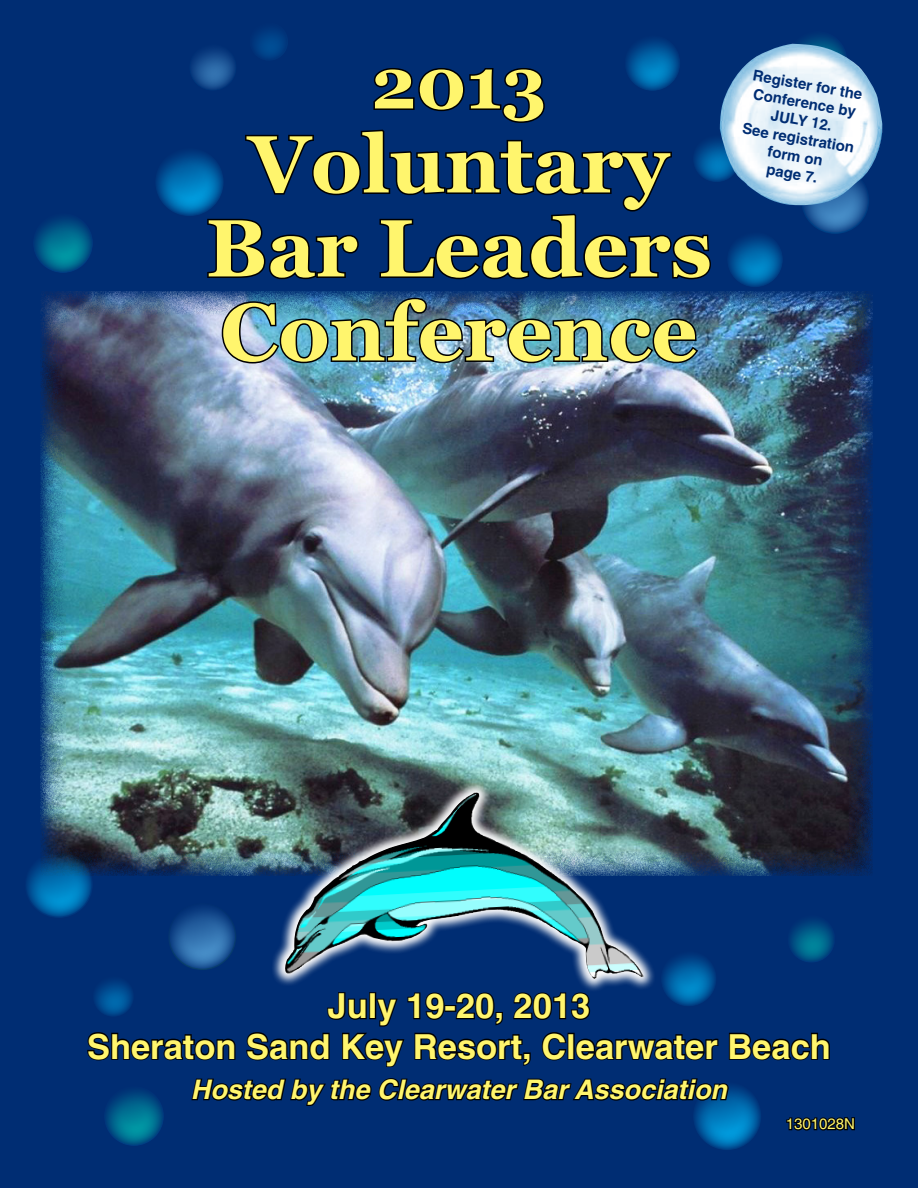
<style>
.page{position:relative;width:918px;height:1188px;background:#fff}
.page>*{position:absolute;margin:0;border:0;box-sizing:border-box;transform-origin:0 0}
.t1{font:700 81px/84px "Georgia";color:#fff56d;text-align:center}
.t2{font:700 72px "Georgia";color:#fff56d}
.t3{font:700 34.5px/40.5px "Helvetica";color:#fff56d;text-align:center}
.t4{font:italic 700 27px "Helvetica";color:#fff56d}
.t5{font:700 15px/18px "Helvetica";color:#002d73;text-align:center}
.t6{font:15px "Helvetica";color:#fff56d}
</style>
<div class="page">
<div style="left:1px;top:1px;width:916px;height:1186px;background:#002d73"></div>
<img style="left:41px;top:291px;width:832px;height:585px">
<img style="left:262px;top:770px;width:396px;height:220px">
<img style="left:283px;top:793px;width:361px;height:186px">
<svg style="left:250px;top:23px;width:38px;height:38px"></svg>
<div style="left:250px;top:22px;width:38px;height:39px;border:1px solid #00aeef;border-radius:50%"></div>
<svg style="left:625px;top:36px;width:55px;height:54px"></svg>
<div style="left:625px;top:35px;width:55px;height:56px;border:1px solid #00aeef;border-radius:50%"></div>
<svg style="left:156px;top:148px;width:67px;height:68px;background:#0065a9"></svg>
<div style="left:155px;top:148px;width:69px;height:68px;border:1px solid #00aeef;border-radius:50%"></div>
<svg style="left:802px;top:167px;width:67px;height:66px"></svg>
<svg style="left:190px;top:44px;width:46px;height:46px"></svg>
<div style="left:189px;top:44px;width:47px;height:47px;border:1px solid #00aeef;border-radius:50%"></div>
<svg style="left:693px;top:135px;width:47px;height:47px"></svg>
<svg style="left:34px;top:214px;width:58px;height:58px;background:#00638b"></svg>
<div style="left:33px;top:213px;width:60px;height:60px;border:1px solid #00aeef;border-radius:50%"></div>
<svg style="left:788px;top:31px;width:59px;height:59px"></svg>
<svg style="left:206px;top:66px;width:506px;height:214px"></svg>
<img style="left:220px;top:296px;width:480px;height:69px">
<svg style="left:728px;top:232px;width:54px;height:55px;background:#005c9f"></svg>
<div style="left:727px;top:232px;width:56px;height:55px;border:1px solid #00aeef;border-radius:50%"></div>
<svg style="left:93px;top:976px;width:41px;height:40px"></svg>
<div style="left:93px;top:976px;width:41px;height:41px;border:1px solid #00aeef;border-radius:50%"></div>
<svg style="left:25px;top:851px;width:67px;height:66px;background:#02609e"></svg>
<div style="left:25px;top:851px;width:68px;height:67px;border:2px solid #0079c1;border-radius:50%"></div>
<svg style="left:788px;top:915px;width:47px;height:47px"></svg>
<div style="left:788px;top:915px;width:47px;height:48px;border:1px solid #00aeef;border-radius:50%"></div>
<svg style="left:661px;top:951px;width:55px;height:55px"></svg>
<div style="left:661px;top:951px;width:56px;height:55px;border:1px solid #00aeef;border-radius:50%"></div>
<svg style="left:169px;top:903px;width:67px;height:66px;background:#245e9e"></svg>
<div style="left:168px;top:903px;width:68px;height:67px;border:2px solid #41ad49;border-radius:50%"></div>
<svg style="left:86px;top:991px;width:770px;height:197px"></svg>
<img style="left:720px;top:44px;width:163px;height:161px">
<h2 class="t2" style="left:371px;top:43px;width:177px">2013</h2>
<h1 class="t1" style="left:206px;top:122px;width:508px">Voluntary<br>Bar Leaders<br>Conference</h1>
<p class="t5" style="left:754px;top:66px;width:115px;rotate:10deg">Register for the<br>Conference by<br>July 12.<br>See registration form on<br>page 7.</p>
<h3 class="t3" style="left:87px;top:985px;width:745px">July 19-20, 2013<br>Sheraton Sand Key Resort, Clearwater Beach</h3>
<h3 class="t4" style="left:191px;top:1073px;width:538px">Hosted by the Clearwater Bar Association</h3>
<p class="t6" style="left:786px;top:1115px;width:71px">1301028N</p>
</div>
